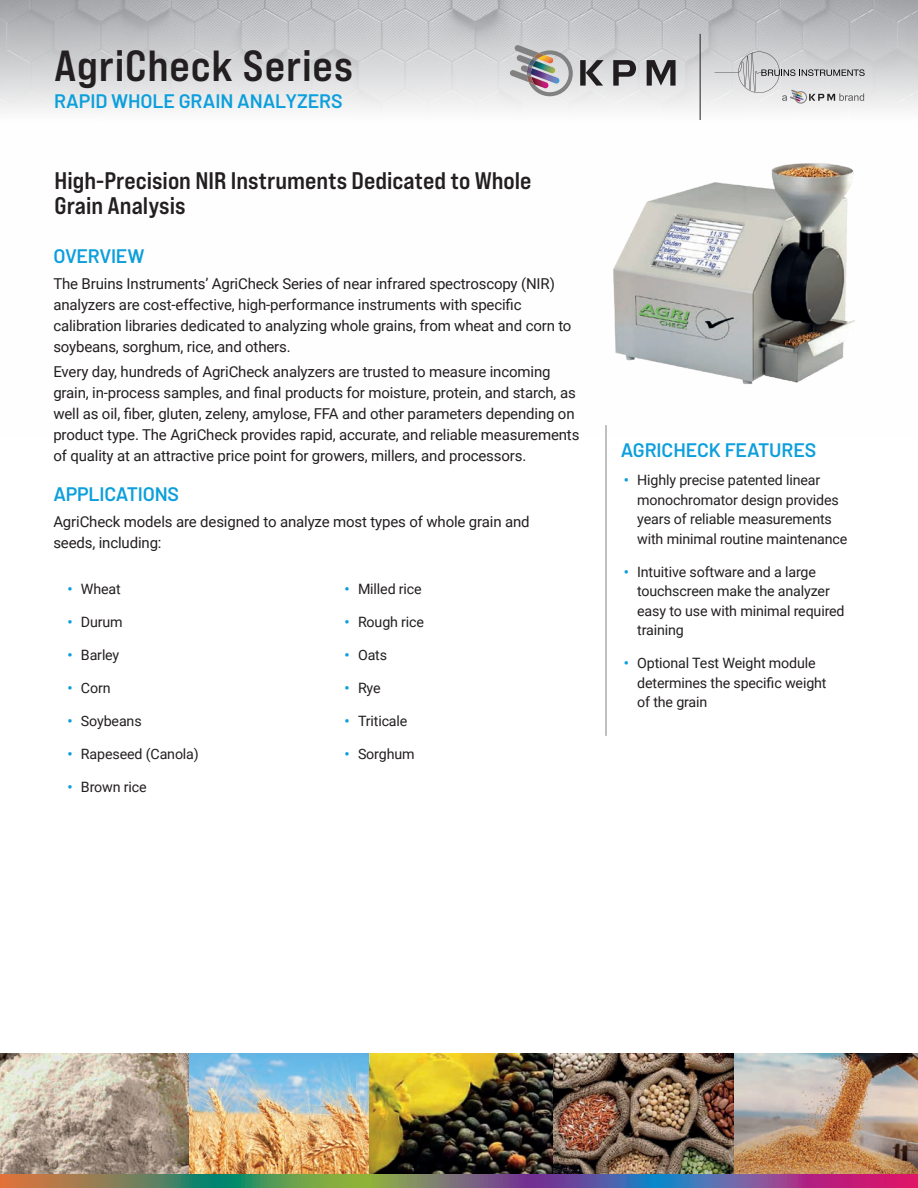
<style>
.page{position:relative;width:918px;height:1188px;background:#fff}
.page>*{position:absolute;margin:0;border:0;box-sizing:border-box;transform-origin:0 0}
.t1{font:43.5px "Bebas Neue Pro Exp Bd";letter-spacing:.02em;color:#231f20}
.t2{font:24px/25.5px "Bebas Neue Pro Exp Bd";color:#231f20}
.t3{font:600 19.5px "Barlow";letter-spacing:-.005em;color:#0c9fdc}
.t4{font:15px/21px "Roboto";letter-spacing:-.01em;color:#231f20}
.t5{font:14.25px/19.5px "Roboto";letter-spacing:-.01em;color:#231f20}
.s1{font-weight:700;color:#0c9fdc}
</style>
<div class="page">
<img style="left:0;top:0;width:918px;height:438px">
<img style="left:0;top:1053px;width:370px;height:121px">
<img style="left:370px;top:1053px;width:364px;height:121px">
<img style="left:734px;top:1053px;width:184px;height:121px">
<svg style="left:0;top:1174px;width:918px;height:14px;background:#776b76"></svg>
<hr style="left:606px;top:425px;width:1px;height:311px;background:#808183">
<svg style="left:510px;top:45px;width:63px;height:51px;background:#b5b1b3"></svg>
<svg style="left:580px;top:60px;width:24px;height:26px"></svg>
<svg style="left:613px;top:60px;width:23px;height:26px"></svg>
<svg style="left:647px;top:60px;width:29px;height:26px"></svg>
<hr style="left:700px;top:34px;width:1px;height:86px;background:#231f20">
<svg style="left:715px;top:52px;width:150px;height:52px;background:#cfcfd1"></svg>
<img style="left:612px;top:162px;width:247px;height:223px">
<h1 class="t1" style="left:54px;top:38px;width:301px">AgriCheck Series</h1>
<h3 class="t3" style="left:54px;top:87px;width:290px">RAPID WHOLE GRAIN ANALYZERS</h3>
<h2 class="t2" style="left:55px;top:167px;width:478px">High-Precision NIR Instruments Dedicated to Whole<br>Grain Analysis</h2>
<h3 class="t3" style="left:53px;top:241px;width:93px">OVERVIEW</h3>
<p class="t4" style="left:53px;top:272px;width:520px">The Bruins Instruments’ AgriCheck Series of near infrared spectroscopy (NIR) analyzers are cost-effective, high-performance instruments with specific calibration libraries dedicated to analyzing whole grains, from wheat and corn to soybeans, sorghum, rice, and others.</p>
<p class="t4" style="left:53px;top:361px;width:528px">Every day, hundreds of AgriCheck analyzers are trusted to measure incoming grain, in-process samples, and final products for moisture, protein, and starch, as well as oil, fiber, gluten, zeleny, amylose, FFA and other parameters depending on product type. The AgriCheck provides rapid, accurate, and reliable measurements of quality at an attractive price point for growers, millers, and processors.</p>
<h3 class="t3" style="left:53px;top:479px;width:127px">APPLICATIONS</h3>
<p class="t4" style="left:53px;top:510px;width:478px">AgriCheck models are designed to analyze most types of whole grain and seeds, including:</p>
<p class="t5" style="left:68px;top:579px;width:55px"><span class="s1">•</span> Wheat</p>
<p class="t5" style="left:68px;top:612px;width:57px"><span class="s1">•</span> Durum</p>
<p class="t5" style="left:68px;top:645px;width:53px"><span class="s1">•</span> Barley</p>
<p class="t5" style="left:68px;top:678px;width:45px"><span class="s1">•</span> Corn</p>
<p class="t5" style="left:68px;top:711px;width:76px"><span class="s1">•</span> Soybeans</p>
<p class="t5" style="left:68px;top:744px;width:133px"><span class="s1">•</span> Rapeseed (Canola)</p>
<p class="t5" style="left:68px;top:777px;width:81px"><span class="s1">•</span> Brown rice</p>
<p class="t5" style="left:345px;top:579px;width:79px"><span class="s1">•</span> Milled rice</p>
<p class="t5" style="left:345px;top:612px;width:81px"><span class="s1">•</span> Rough rice</p>
<p class="t5" style="left:345px;top:645px;width:44px"><span class="s1">•</span> Oats</p>
<p class="t5" style="left:345px;top:678px;width:38px"><span class="s1">•</span> Rye</p>
<p class="t5" style="left:345px;top:711px;width:64px"><span class="s1">•</span> Triticale</p>
<p class="t5" style="left:345px;top:744px;width:72px"><span class="s1">•</span> Sorghum</p>
<h3 class="t3" style="left:621px;top:436px;width:197px">AGRICHECK FEATURES</h3>
<p class="t5" style="left:637px;top:470px;width:212px;text-indent:-13px"><span class="s1">•</span> Highly precise patented linear monochromator design provides years of reliable measurements with minimal routine maintenance</p>
<p class="t5" style="left:637px;top:562px;width:209px;text-indent:-13px"><span class="s1">•</span> Intuitive software and a large touchscreen make the analyzer easy to use with minimal required training</p>
<p class="t5" style="left:637px;top:653px;width:191px;text-indent:-13px"><span class="s1">•</span> Optional Test Weight module determines the specific weight of the grain</p>
</div>
